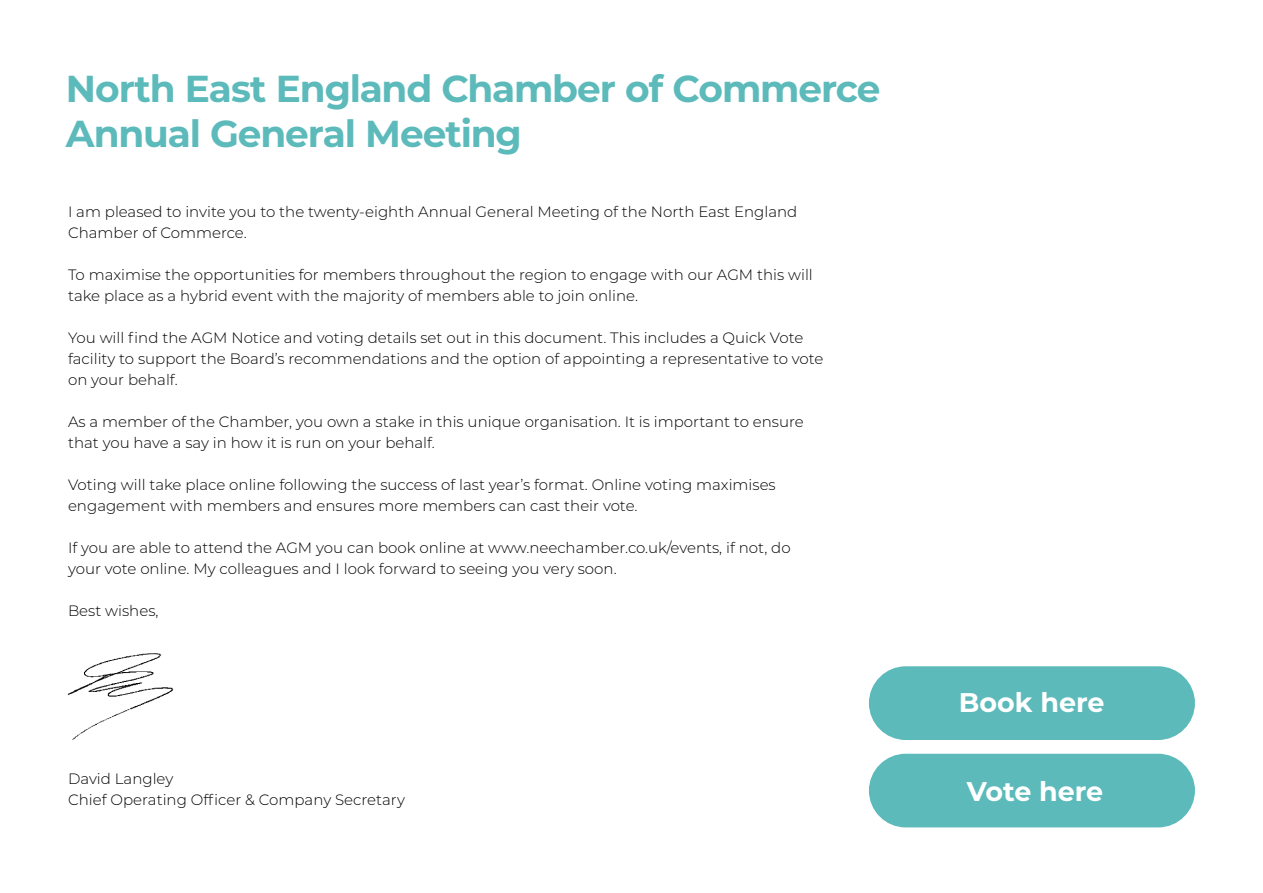
<style>
.page{position:relative;width:1263px;height:893px;background:#fff}
.page>*{position:absolute;margin:0;border:0;box-sizing:border-box;transform-origin:0 0}
.t1{font:700 37.5px/45px "Montserrat";letter-spacing:-.03em;color:#5cbabb}
.t2{font:700 27px "Montserrat";color:#fff}
.t3{font:300 15px/21px "Montserrat";color:#000}
</style>
<div class="page">
<img style="left:67px;top:653px;width:107px;height:87px">
<div style="left:870px;top:667px;width:324px;height:72px;background:#5cbabb;border-radius:36px"></div>
<div style="left:869px;top:666px;width:326px;height:74px;border:2px solid #5cbabb;border-radius:36px"></div>
<div style="left:870px;top:754px;width:324px;height:73px;background:#5cbabb;border-radius:36px"></div>
<div style="left:869px;top:754px;width:326px;height:73px;border:2px solid #5cbabb;border-radius:36px"></div>
<h1 class="t1" style="left:66px;top:65px;width:816px">North East England Chamber of Commerce<br>Annual General Meeting</h1>
<p class="t3" style="left:68px;top:200px;width:731px">I am pleased to invite you to the twenty-eighth Annual General Meeting of the North East England<br>Chamber of Commerce.</p>
<p class="t3" style="left:68px;top:263px;width:746px">To maximise the opportunities for members throughout the region to engage with our AGM this will take place as a hybrid event with the majority of members able to join online.</p>
<p class="t3" style="left:68px;top:326px;width:757px">You will find the AGM Notice and voting details set out in this document. This includes a Quick Vote facility to support the Board’s recommendations and the option of appointing a representative to vote on your behalf.</p>
<p class="t3" style="left:68px;top:410px;width:737px">As a member of the Chamber, you own a stake in this unique organisation. It is important to ensure that you have a say in how it is run on your behalf.</p>
<p class="t3" style="left:68px;top:473px;width:709px">Voting will take place online following the success of last year’s format. Online voting maximises engagement with members and ensures more members can cast their vote.</p>
<p class="t3" style="left:68px;top:536px;width:724px">If you are able to attend the AGM you can book online at www.neechamber.co.uk/events, if not, do your vote online. My colleagues and I look forward to seeing you very soon.</p>
<p class="t3" style="left:68px;top:599px;width:92px">Best wishes,</p>
<p class="t3" style="left:68px;top:767px;width:338px">David Langley<br>Chief Operating Officer &amp; Company Secretary</p>
<h2 class="t2" style="left:959px;top:683px;width:147px">Book here</h2>
<h2 class="t2" style="left:967px;top:772px;width:138px">Vote here</h2>
</div>
